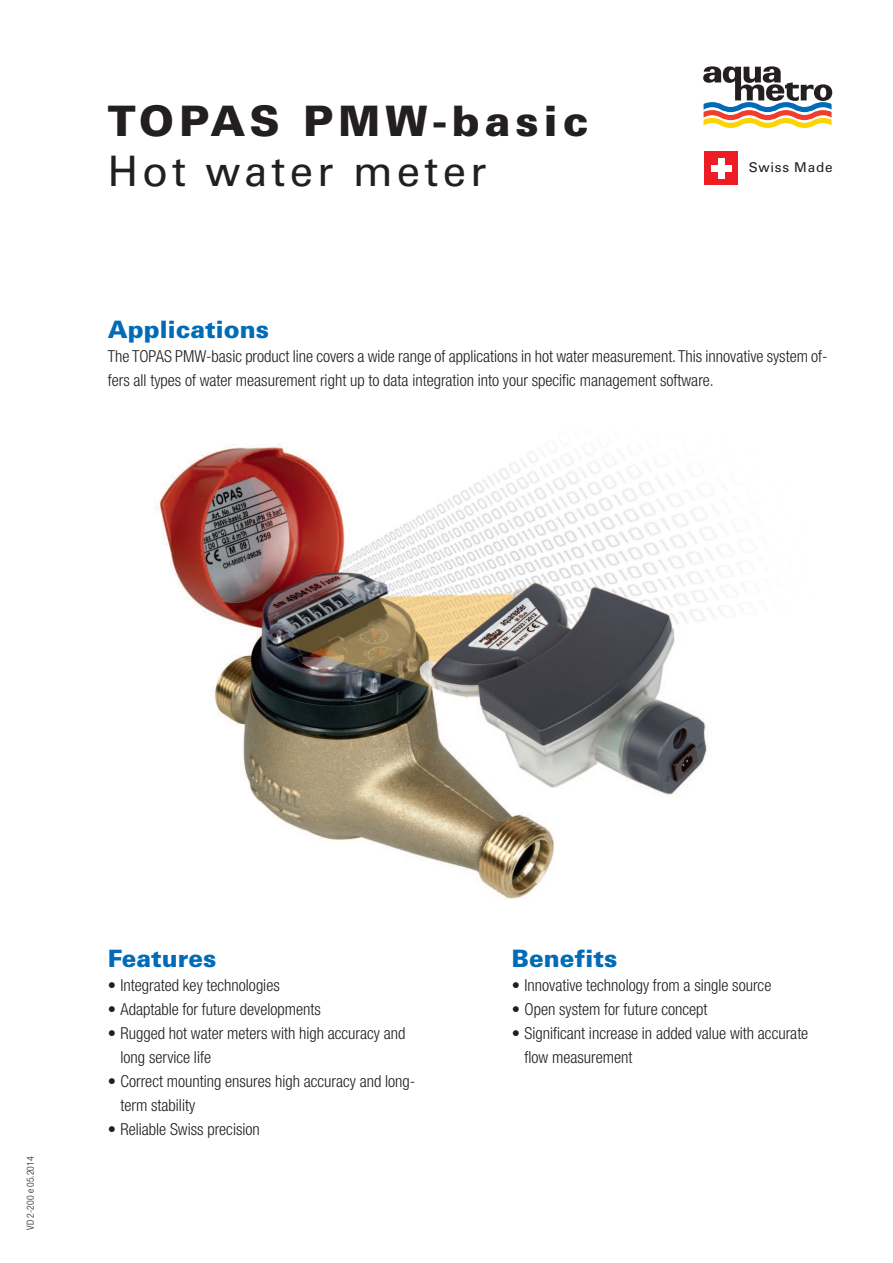
<style>
.page{position:relative;width:893px;height:1263px;background:#fff}
.page>*{position:absolute;margin:0;border:0;box-sizing:border-box;transform-origin:0 0}
.t1{font:900 42px "Univers LT Std";letter-spacing:.12em;color:#231f20}
.t2{font:42px "Univers LT Std";letter-spacing:.1em;color:#231f20}
.t3{font:900 24px "Univers LT Std";color:#006cb7}
.t4{font:300 condensed 16.5px/24px "Helvetica Neue LT Std";color:#231f20}
.t5{font:13.5px "Univers LT Std";letter-spacing:.055em;color:#231f20}
.t6{font:300 condensed 9.75px "Helvetica Neue LT Std";color:#231f20}
</style>
<div class="page">
<img style="left:155px;top:443px;width:588px;height:456px">
<svg style="left:703px;top:66px;width:129px;height:62px"></svg>
<div style="left:704px;top:152px;width:34px;height:33px;background:#ee1d23"></div>
<div style="left:718px;top:158px;width:6px;height:21px;background:#fff"></div>
<div style="left:711px;top:165px;width:20px;height:6px;background:#fff"></div>
<h1 class="t1" style="left:108px;top:106px;width:482px">TOPAS PMW-basic</h1>
<h1 class="t2" style="left:108px;top:155px;width:380px">Hot water meter</h1>
<p class="t5" style="left:749px;top:162px;width:85px">Swiss Made</p>
<h2 class="t3" style="left:108px;top:320px;width:163px">Applications</h2>
<p class="t4" style="left:108px;top:345px;width:721px">The TOPAS PMW-basic product line covers a wide range of applications in hot water measurement. This innovative system of&shy;fers all types of water measurement right up to data integration into your specific management software.</p>
<p class="t6" style="left:27px;top:1229px;width:74px;rotate:-90deg">VD 2-200 e 05.2014</p>
<h2 class="t3" style="left:108px;top:950px;width:110px">Features</h2>
<p class="t4" style="left:108px;top:975px;width:173px">• Integrated key technologies</p>
<p class="t4" style="left:108px;top:999px;width:215px">• Adaptable for future developments</p>
<p class="t4" style="left:121px;top:1023px;width:286px;text-indent:-13px">• Rugged hot water meters with high accuracy and long service life</p>
<p class="t4" style="left:121px;top:1071px;width:296px;text-indent:-13px">• Correct mounting ensures high accuracy and long&shy;term stability</p>
<p class="t4" style="left:108px;top:1119px;width:154px">• Reliable Swiss precision</p>
<h2 class="t3" style="left:512px;top:950px;width:107px">Benefits</h2>
<p class="t4" style="left:512px;top:975px;width:261px">• Innovative technology from a single source</p>
<p class="t4" style="left:512px;top:999px;width:197px">• Open system for future concept</p>
<p class="t4" style="left:524px;top:1023px;width:285px;text-indent:-13px">• Significant increase in added value with accurate flow measurement</p>
</div>
